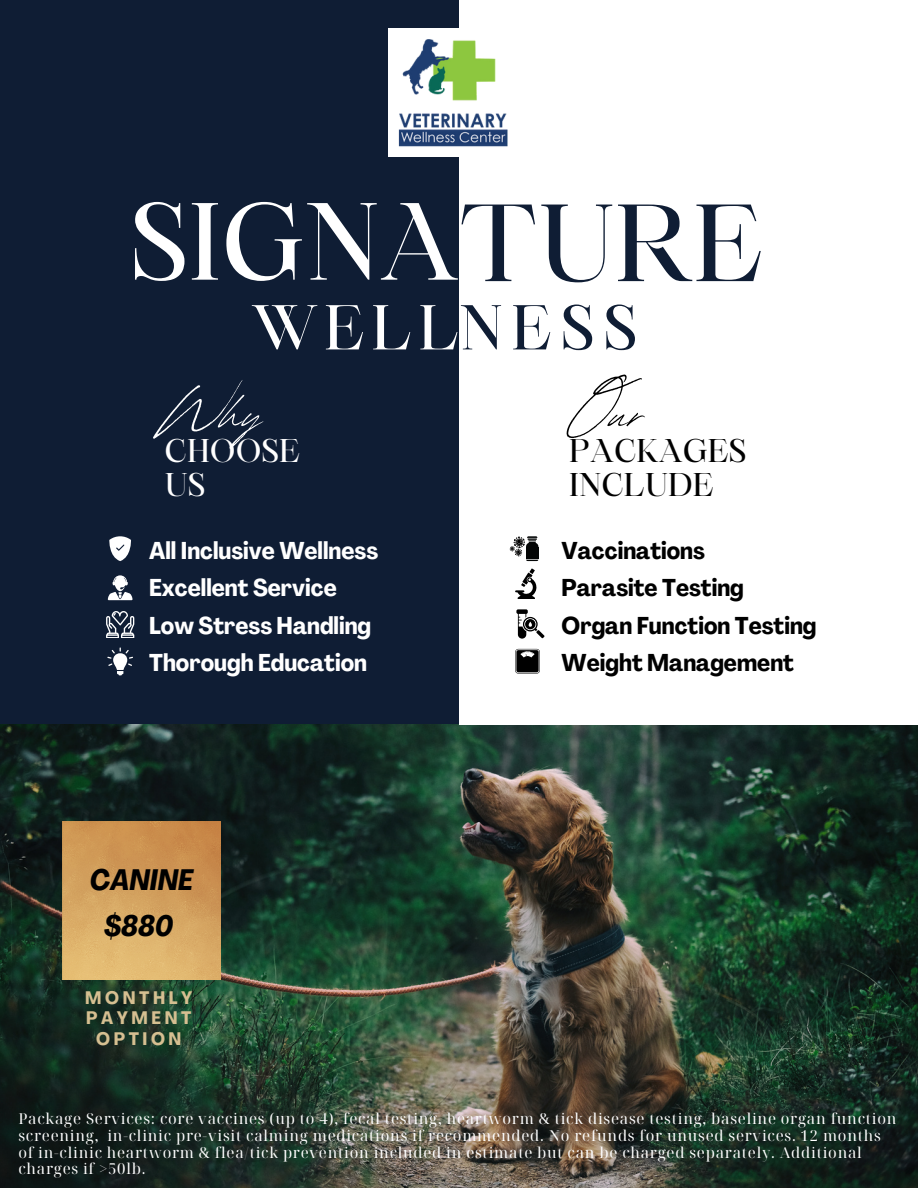
<style>
.page{position:relative;width:918px;height:1188px;background:#0f1d34}
.page>*{position:absolute;margin:0;border:0;box-sizing:border-box;transform-origin:0 0}
.t1{font:105px "Maharlika";color:#fff}
.t2{font:74.25px "Revive 80 Signature";color:#fff}
.t3{font:74.25px "Revive 80 Signature";color:#000}
.t4{font:60.6px "Maharlika";letter-spacing:.11em;color:#fff}
.t5{font:31.5px "Maharlika";color:#000}
.t6{font:31.5px/33.8px "Maharlika";color:#fff}
.t7{font:italic 700 condensed 29.1px "Agrandir";color:#000}
.t8{font:700 condensed 24px "Agrandir";color:#fff}
.t9{font:700 condensed 24px "Agrandir";color:#000}
.t10{font:700 condensed 17.85px/20.2px "Agrandir";letter-spacing:.2em;color:#d6bf91;text-align:center}
.t11{font:15px/16.8px "Noto Serif Display";letter-spacing:.05em;color:#fff}
.s1{color:#0f1d34}
</style>
<div class="page">
<img style="left:0;top:724px;width:918px;height:464px">
<div style="left:459px;top:0;width:459px;height:724px;background:#fff"></div>
<svg style="left:109px;top:536px;width:22px;height:25px"></svg>
<svg style="left:108px;top:575px;width:25px;height:25px"></svg>
<img style="left:388px;top:29px;width:120px;height:128px">
<img style="left:63px;top:822px;width:157px;height:157px">
<svg style="left:107px;top:647px;width:26px;height:28px"></svg>
<svg style="left:515px;top:568px;width:22px;height:31px"></svg>
<svg style="left:509px;top:536px;width:29px;height:25px"></svg>
<svg style="left:516px;top:609px;width:29px;height:30px"></svg>
<svg style="left:515px;top:649px;width:25px;height:25px"></svg>
<svg style="left:106px;top:611px;width:28px;height:27px"></svg>
<p class="t1" style="left:130px;top:199px;width:635px">SIGNA<span class="s1">TURE</span></p>
<p class="t4" style="left:252px;top:303px;width:387px">WELL<span class="s1">NESS</span></p>
<p class="t2" style="left:159px;top:356px;width:105px">Why</p>
<h2 class="t6" style="left:165px;top:437px;width:137px">CHOOSE<br>US</h2>
<h5 class="t8" style="left:149px;top:541px;width:231px">All Inclusive Wellness</h5>
<p class="t3" style="left:569px;top:356px;width:77px">Our</p>
<p class="t5" style="left:569px;top:438px;width:179px">PACKAGES</p>
<p class="t5" style="left:569px;top:472px;width:146px">INCLUDE</p>
<p class="t9" style="left:562px;top:541px;width:145px">Vaccinations</p>
<p class="t8" style="left:149px;top:578px;width:189px">Excellent Service</p>
<p class="t9" style="left:562px;top:578px;width:184px">Parasite Testing</p>
<p class="t8" style="left:149px;top:616px;width:224px">Low Stress Handling</p>
<p class="t9" style="left:562px;top:616px;width:256px">Organ Function Testing</p>
<p class="t8" style="left:149px;top:653px;width:219px">Thorough Education</p>
<p class="t9" style="left:562px;top:653px;width:234px">Weight Management</p>
<p class="t7" style="left:90px;top:868px;width:104px">CANINE</p>
<p class="t7" style="left:104px;top:915px;width:71px">$880</p>
<p class="t10" style="left:85px;top:990px;width:109px">MONTHLY<br>PAYMENT<br>OPTION</p>
<p class="t11" style="left:18px;top:1110px;width:879px">Package Services: core vaccines (up to 4), fecal testing, heartworm &amp; tick disease testing, baseline organ function screening, in-clinic pre-visit calming medications if recommended. No refunds for unused services. 12 months of in-clinic heartworm &amp; flea/tick prevention included in estimate but can be charged separately. Additional charges if &gt;50lb.</p>
</div>
